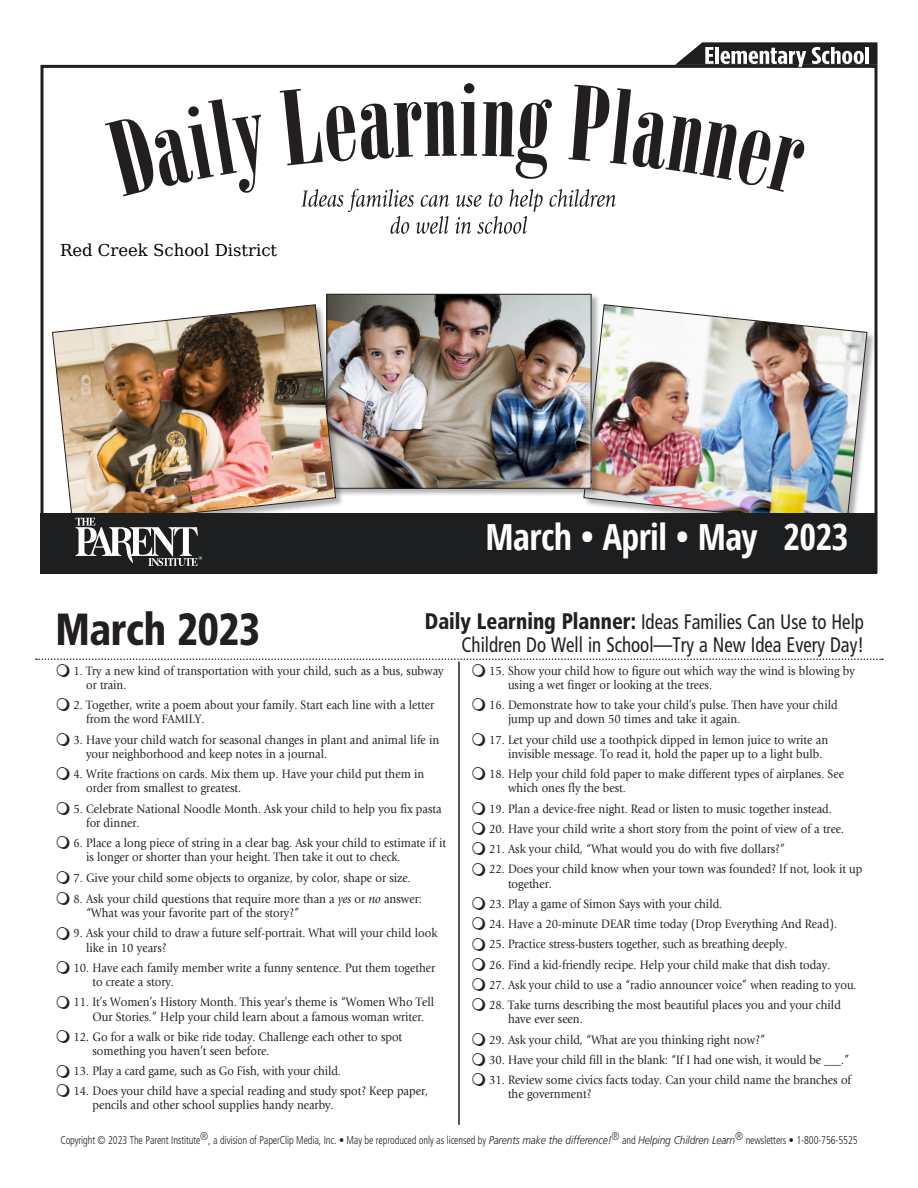
<style>
.page{position:relative;width:918px;height:1188px;background:#fff}
.page>*{position:absolute;margin:0;border:0;box-sizing:border-box;transform-origin:0 0}
.Month{font:900 condensed 45px "Frutiger LT Std";letter-spacing:-.01em;color:#231f20;scale:.9 1}
.Months-Year{font:700 condensed 36px "Open Sans";letter-spacing:-.015em;color:#fff}
.Bulleted_Text{font:condensed 21px "Frutiger LT Std";color:#231f20;scale:.9 1}
.t1{font:16.5px "DejaVu Math Te X Gyre";color:#000}
.Body_Text{font:12.75px/14.2px "Giovanni Std";color:#231f20;scale:.9 1}
.Copyright{font:300 condensed 11.25px "Frutiger LT Std";letter-spacing:-.01em;color:#231f20;scale:.9 1}
.s1{font-weight:900;font-size:22.5px}
.s2{font-style:italic}
.s3{font-style:italic;font-stretch:normal}
</style>
<div class="page">
<div style="left:584px;top:305px;width:292px;height:229px;background:#1d1e1f;opacity:.35"></div>
<img style="left:583px;top:304px;width:284px;height:209px">
<div style="left:326px;top:294px;width:274px;height:203px;background:#1d1e1f;opacity:.35"></div>
<img style="left:329px;top:296px;width:260px;height:190px">
<div style="left:327px;top:294px;width:264px;height:194px;border:1px solid #231f20"></div>
<div style="left:52px;top:305px;width:293px;height:229px;background:#1d1e1f;opacity:.35"></div>
<img style="left:52px;top:304px;width:284px;height:209px">
<hr style="left:458px;top:662px;width:2px;height:463px;background:#231f20">
<svg style="left:105px;top:99px;width:156px;height:97px"></svg>
<div style="left:40px;top:513px;width:838px;height:60px;background:#1d1e1f"></div>
<svg style="left:75px;top:518px;width:127px;height:48px"></svg>
<svg style="left:675px;top:42px;width:203px;height:25px"></svg>
<hr style="left:865px;top:47px;width:4px;height:17px;background:#fff">
<svg style="left:280px;top:83px;width:525px;height:151px"></svg>
<svg style="left:36px;top:659px;width:847px;height:18px"></svg>
<p class="t1" style="left:60px;top:243px;width:219px">Red Creek School District</p>
<h1 class="Month" style="left:56px;top:602px;width:229px">March 2023</h1>
<h1 class="Months-Year" style="left:486px;top:512px;width:274px">March • April • May</h1>
<h1 class="Months-Year" style="left:783px;top:512px;width:67px">2023</h1>
<h2 class="Bulleted_Text" style="left:425px;top:610px;width:489px"><span class="s1">Daily Learning Planner:</span> Ideas Families Can Use to Help</h2>
<h2 class="Bulleted_Text" style="left:461px;top:632px;width:449px">Children Do Well in School—Try a New Idea Every Day!</h2>
<p class="Body_Text" style="left:86px;top:663px;width:399px;text-indent:-13px">1. Try a new kind of transportation with your child, such as a bus, subway or train.</p>
<p class="Body_Text" style="left:86px;top:698px;width:388px;text-indent:-13px">2. Together, write a poem about your family. Start each line with a letter from the word FAMILY.</p>
<p class="Body_Text" style="left:86px;top:732px;width:394px;text-indent:-13px">3. Have your child watch for seasonal changes in plant and animal life in your neighborhood and keep notes in a journal.</p>
<p class="Body_Text" style="left:86px;top:767px;width:377px;text-indent:-13px">4. Write fractions on cards. Mix them up. Have your child put them in order from smallest to greatest.</p>
<p class="Body_Text" style="left:86px;top:801px;width:397px;text-indent:-13px">5. Celebrate National Noodle Month. Ask your child to help you fix pasta for dinner.</p>
<p class="Body_Text" style="left:86px;top:836px;width:401px;text-indent:-13px">6. Place a long piece of string in a clear bag. Ask your child to estimate if it is longer or shorter than your height. Then take it out to check.</p>
<p class="Body_Text" style="left:74px;top:870px;width:376px">7. Give your child some objects to organize, by color, shape or size.</p>
<p class="Body_Text" style="left:86px;top:892px;width:374px;text-indent:-13px">8. Ask your child questions that require more than a <span class="s2">yes</span> or <span class="s2">no</span> answer: “What was your favorite part of the story?”</p>
<p class="Body_Text" style="left:86px;top:926px;width:392px;text-indent:-13px">9. Ask your child to draw a future self-portrait. What will your child look like in 10 years?</p>
<p class="Body_Text" style="left:93px;top:961px;width:382px;text-indent:-19px">10. Have each family member write a funny sentence. Put them together to create a story.</p>
<p class="Body_Text" style="left:93px;top:995px;width:381px;text-indent:-19px">11. It’s Women’s History Month. This year’s theme is “Women Who Tell<br>Our Stories.” Help your child learn about a famous woman writer.</p>
<p class="Body_Text" style="left:93px;top:1030px;width:346px;text-indent:-19px">12. Go for a walk or bike ride today. Challenge each other to spot something you haven’t seen before.</p>
<p class="Body_Text" style="left:74px;top:1064px;width:299px">13. Play a card game, such as Go Fish, with your child.</p>
<p class="Body_Text" style="left:93px;top:1083px;width:374px;text-indent:-19px">14. Does your child have a special reading and study spot? Keep paper, pencils and other school supplies handy nearby.</p>
<p class="Body_Text" style="left:508px;top:663px;width:387px;text-indent:-19px">15. Show your child how to figure out which way the wind is blowing by using a wet finger or looking at the trees.</p>
<p class="Body_Text" style="left:508px;top:698px;width:368px;text-indent:-19px">16. Demonstrate how to take your child’s pulse. Then have your child jump up and down 50 times and take it again.</p>
<p class="Body_Text" style="left:508px;top:732px;width:357px;text-indent:-19px">17. Let your child use a toothpick dipped in lemon juice to write an invisible message. To read it, hold the paper up to a light bulb.</p>
<p class="Body_Text" style="left:508px;top:767px;width:375px;text-indent:-19px">18. Help your child fold paper to make different types of airplanes. See which ones fly the best.</p>
<p class="Body_Text" style="left:489px;top:801px;width:382px">19. Plan a device-free night. Read or listen to music together instead.</p>
<p class="Body_Text" style="left:489px;top:822px;width:396px">20. Have your child write a short story from the point of view of a tree.</p>
<p class="Body_Text" style="left:489px;top:842px;width:330px">21. Ask your child, “What would you do with five dollars?”</p>
<p class="Body_Text" style="left:508px;top:862px;width:395px;text-indent:-19px">22. Does your child know when your town was founded? If not, look it up together.</p>
<p class="Body_Text" style="left:489px;top:897px;width:261px">23. Play a game of Simon Says with your child.</p>
<p class="Body_Text" style="left:489px;top:917px;width:388px">24. Have a 20-minute DEAR time today (Drop Everything And Read).</p>
<p class="Body_Text" style="left:489px;top:937px;width:333px">25. Practice stress-busters together, such as breathing deeply.</p>
<p class="Body_Text" style="left:489px;top:957px;width:381px">26. Find a kid-friendly recipe. Help your child make that dish today.</p>
<p class="Body_Text" style="left:489px;top:978px;width:410px">27. Ask your child to use a “radio announcer voice” when reading to you.</p>
<p class="Body_Text" style="left:508px;top:998px;width:371px;text-indent:-19px">28. Take turns describing the most beautiful places you and your child have ever seen.</p>
<p class="Body_Text" style="left:489px;top:1032px;width:308px">29. Ask your child, “What are you thinking right now?”</p>
<p class="Body_Text" style="left:489px;top:1053px;width:402px">30. Have your child fill in the blank: “If I had one wish, it would be ___.”</p>
<p class="Body_Text" style="left:508px;top:1073px;width:383px;text-indent:-19px">31. Review some civics facts today. Can your child name the branches of the government?</p>
<p class="Copyright" style="left:60px;top:1133px;width:887px">Copyright © 2023 The Parent Institute®, a division of PaperClip Media, Inc. • May be reproduced only as licensed by <span class="s3">Parents make the difference!</span>® and <span class="s3">Helping Children Learn</span>® newsletters • 1-800-756-5525</p>
</div>
